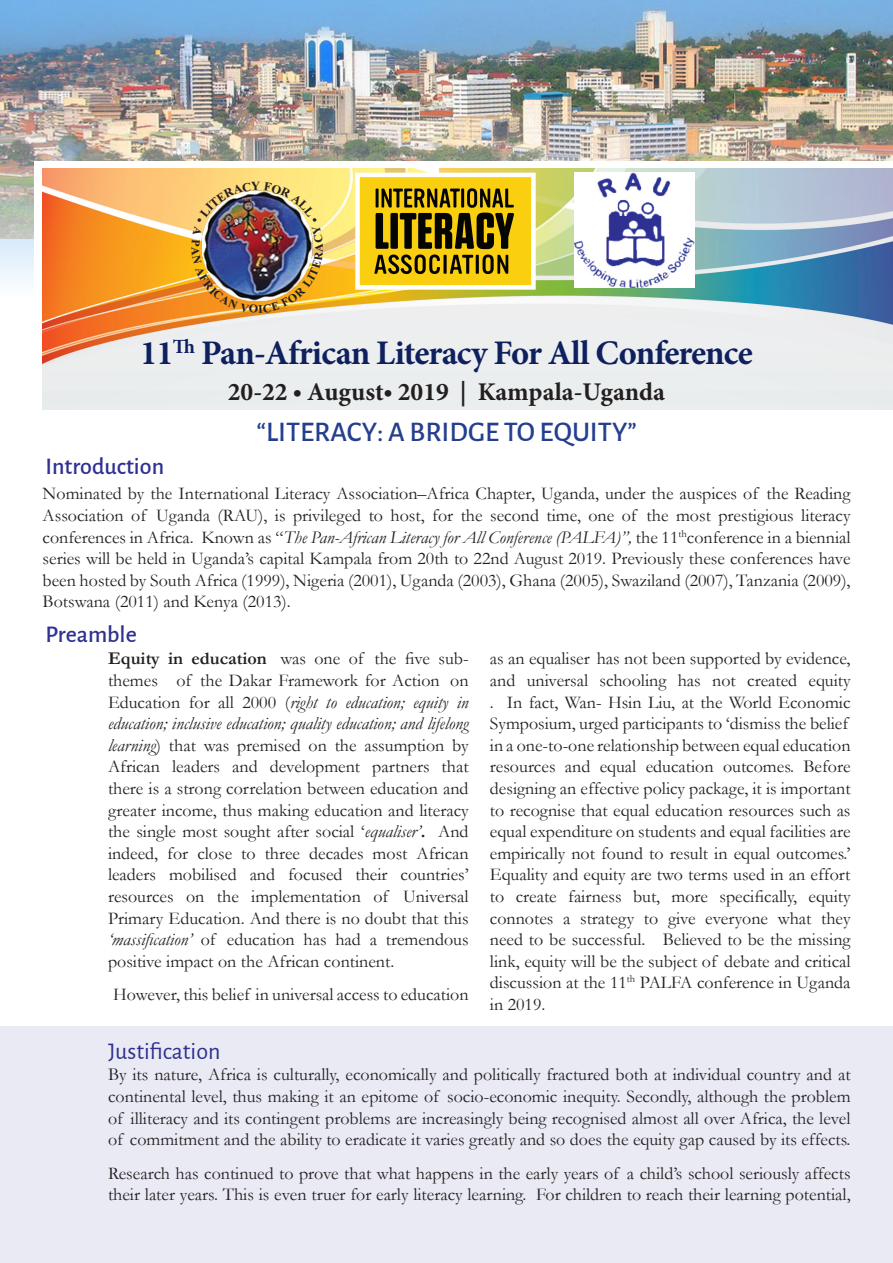
<style>
.page{position:relative;width:893px;height:1263px;background:#fff}
.page>*{position:absolute;margin:0;border:0;box-sizing:border-box;transform-origin:0 0}
.t1{font:700 34.5px "Minion Pro";letter-spacing:-.025em;color:#0f205f}
.t2{font:500 28.5px "Alegreya Sans";color:#253f8e}
.t3{font:700 25.5px "Minion Pro";color:#231f20}
.Sub_Body{font:500 24px "Alegreya Sans";color:#2e3092}
.Sub_Body_copy{font:24px "Alegreya Sans";color:#2e3092}
.Body_Text{font:18px/21.6px "Garamond";color:#231f20;text-align:justify}
.t4{font:700 11.55px "Time";color:#231f20;scale:1.05 1}
.s1{font-family:"Myriad Pro"}
.s2{font-style:italic}
.s3{font-weight:700}
</style>
<div class="page">
<div style="left:0;top:1026px;width:893px;height:237px;background:#eaeaf4"></div>
<img style="left:0;top:0;width:893px;height:239px">
<div style="left:34px;top:161px;width:859px;height:249px;background:#fff"></div>
<img style="left:43px;top:168px;width:850px;height:242px">
<img style="left:575px;top:172px;width:119px;height:116px">
<div style="left:355px;top:173px;width:181px;height:117px;background:#facf10;border:4px solid #fff"></div>
<svg style="left:374px;top:188px;width:140px;height:86px"></svg>
<img style="left:186px;top:174px;width:143px;height:144px">
<img style="left:191px;top:182px;width:132px;height:131px">
<p class="t4" style="left:312px;top:252px;width:10px;rotate:-90deg">A</p>
<p class="t1" style="left:140px;top:329px;width:614px">11<sup>Th</sup> Pan-African Literacy For All Conference</p>
<p class="t3" style="left:228px;top:373px;width:439px">20-22 <span class="s1">•</span> August<span class="s1">•</span> 2019 | Kampala-Uganda</p>
<p class="t2" style="left:257px;top:412px;width:381px">“LITERACY: A BRIDGE TO EQUITY”</p>
<p class="Sub_Body" style="left:46px;top:450px;width:120px">Introduction</p>
<p class="Body_Text" style="left:43px;top:482px;width:809px">Nominated by the International Literacy Association–Africa Chapter, Uganda, under the auspices of the Reading Association of Uganda (RAU), is privileged to host, for the second time, one of the most prestigious literacy conferences in Africa. Known as “<span class="s2">The Pan-African Literacy for All Conference (PALFA)”,</span> the 11<sup>th</sup>conference in a biennial series will be held in Uganda’s capital Kampala from 20th to 22nd August 2019. Previously these conferences have been hosted by South Africa (1999), Nigeria (2001), Uganda (2003), Ghana (2005), Swaziland (2007), Tanzania (2009), Botswana (2011) and Kenya (2013).</p>
<p class="Sub_Body" style="left:46px;top:617px;width:93px">Preamble</p>
<p class="Body_Text" style="left:108px;top:647px;width:362px"><span class="s3">Equity in education</span> was one of the five sub&shy;themes of the Dakar Framework for Action on Education for all 2000 (<span class="s2">right to education; equity in education; inclusive education; quality education; and lifelong learning</span>) that was premised on the assumption by African leaders and development partners that there is a strong correlation between education and greater income, thus making education and literacy the single most sought after social ‘<span class="s2">equaliser’</span><span class="s3">.</span> And indeed, for close to three decades most African leaders mobilised and focused their countries’ resources on the implementation of Universal Primary Education. And there is no doubt that this <span class="s2">‘massification’</span> of education has had a tremendous positive impact on the African continent.</p>
<p class="Body_Text" style="left:113px;top:983px;width:357px">However, this belief in universal access to education</p>
<p class="Body_Text" style="left:490px;top:647px;width:362px;text-align:left">as an equaliser has not been supported by evidence, and universal schooling has not created equity . In fact, Wan- Hsin Liu, at the World Economic Symposium, urged participants to ‘dismiss the belief in a one-to-one relationship between equal education resources and equal education outcomes. Before designing an effective policy package, it is important to recognise that equal education resources such as equal expenditure on students and equal facilities are empirically not found to result in equal outcomes.’ Equality and equity are two terms used in an effort to create fairness but, more specifically, equity connotes a strategy to give everyone what they need to be successful. Believed to be the missing link, equity will be the subject of debate and critical discussion at the 11<sup>th</sup> PALFA conference in Uganda in 2019.</p>
<p class="Sub_Body_copy" style="left:108px;top:1035px;width:114px">Justification</p>
<p class="Body_Text" style="left:108px;top:1063px;width:744px">By its nature, Africa is culturally, economically and politically fractured both at individual country and at continental level, thus making it an epitome of socio-economic inequity. Secondly, although the problem of illiteracy and its contingent problems are increasingly being recognised almost all over Africa, the level of commitment and the ability to eradicate it varies greatly and so does the equity gap caused by its effects.</p>
<p class="Body_Text" style="left:108px;top:1162px;width:744px">Research has continued to prove that what happens in the early years of a child’s school seriously affects their later years. This is even truer for early literacy learning. For children to reach their learning potential,</p>
</div>
